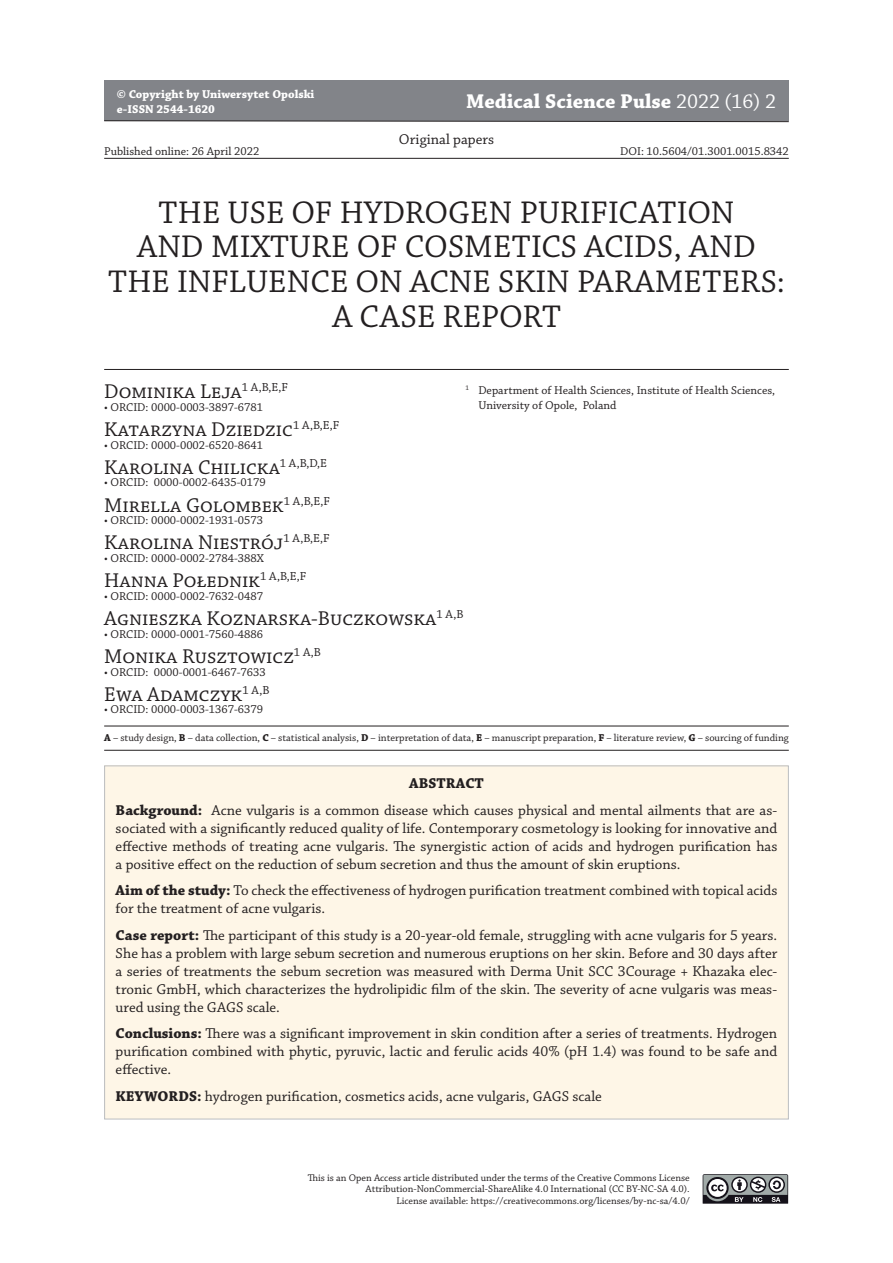
<style>
.page{position:relative;width:893px;height:1263px;background:#fff}
.page>*{position:absolute;margin:0;border:0;box-sizing:border-box;transform-origin:0 0}
.t1{font:33px/34.7px "Chaparral Pro";letter-spacing:.07em;color:#231f20}
.t2{font:21px "Chaparral Pro";color:#231f20}
.t3{font:700 21px "Chaparral Pro";color:#fff}
.t4{font:15px/18px "Chaparral Pro";color:#231f20;text-align:justify}
.t5{font:12px/14.4px "Chaparral Pro";color:#231f20}
.t6{font:700 12px/14.4px "Chaparral Pro";color:#fff}
.t7{font:10.5px "Chaparral Pro";color:#231f20}
.t8{font:10.2px/11.2px "Chaparral Pro";color:#231f20;text-align:right}
.s1{font-weight:400}
.s2{font-weight:700}
</style>
<div class="page">
<svg style="left:703px;top:1174px;width:85px;height:30px;background:#797a7d"></svg>
<div style="left:104px;top:81px;width:685px;height:40px;background:#828489"></div>
<svg style="left:104px;top:120px;width:685px;height:2px"></svg>
<hr style="left:104px;top:158px;width:685px;height:1px;background:#231f20">
<hr style="left:104px;top:369px;width:685px;height:1px;background:#231f20">
<hr style="left:104px;top:726px;width:685px;height:1px;background:#231f20">
<hr style="left:104px;top:750px;width:685px;height:1px;background:#231f20">
<div style="left:105px;top:766px;width:683px;height:353px;background:#fef6e7"></div>
<p class="t6" style="left:117px;top:88px;width:199px">© Copyright by Uniwersytet Opolski e-ISSN 2544-1620</p>
<h2 class="t3" style="left:466px;top:89px;width:311px">Medical Science Pulse <span class="s1">2022 (16) 2</span></h2>
<p class="t4" style="left:399px;top:131px;width:97px">Original papers</p>
<p class="t5" style="left:104px;top:144px;width:157px">Published online: 26 April 2022</p>
<p class="t5" style="left:620px;top:144px;width:170px">DOI: 10.5604/01.3001.0015.8342</p>
<h1 class="t1" style="left:137px;top:196px;width:490px;text-indent:21px">The use of hydrogen purification and mixture of cosmetics</h1>
<h1 class="t1" style="left:584px;top:231px;width:173px">acids, and</h1>
<h1 class="t1" style="left:108px;top:265px;width:324px">the influence on acn</h1>
<h1 class="t1" style="left:332px;top:265px;width:454px;text-indent:140px">e skin parameters: a case report</h1>
<h2 class="t2" style="left:104px;top:380px;width:184px">Dominika Leja<sup>1</sup> <sup>A,B,E,F</sup></h2>
<p class="t5" style="left:104px;top:400px;width:160px">• ORCID: 0000-0003-3897-6781</p>
<h2 class="t2" style="left:104px;top:418px;width:236px">Katarzyna Dziedzic<sup>1</sup> <sup>A,B,E,F</sup></h2>
<p class="t5" style="left:104px;top:438px;width:160px">• ORCID: 0000-0002-6520-8641</p>
<h2 class="t2" style="left:104px;top:456px;width:223px">Karolina Chilicka<sup>1</sup> <sup>A,B,D,E</sup></h2>
<p class="t5" style="left:104px;top:476px;width:163px">• ORCID: 0000-0002-6435-0179</p>
<h2 class="t2" style="left:104px;top:493px;width:226px">Mirella Golombek<sup>1</sup> <sup>A,B,E,F</sup></h2>
<p class="t5" style="left:104px;top:514px;width:160px">• ORCID: 0000-0002-1931-0573</p>
<h2 class="t2" style="left:104px;top:531px;width:226px">Karolina Niestrój<sup>1</sup> <sup>A,B,E,F</sup></h2>
<p class="t5" style="left:104px;top:551px;width:161px">• ORCID: 0000-0002-2784-388X</p>
<h2 class="t2" style="left:104px;top:569px;width:203px">Hanna Połednik<sup>1</sup> <sup>A,B,E,F</sup></h2>
<p class="t5" style="left:104px;top:589px;width:160px">• ORCID: 0000-0002-7632-0487</p>
<h2 class="t2" style="left:104px;top:607px;width:361px">Agnieszka Koznarska-Buczkowska<sup>1</sup> <sup>A,B</sup></h2>
<p class="t5" style="left:104px;top:627px;width:160px">• ORCID: 0000-0001-7560-4886</p>
<h2 class="t2" style="left:104px;top:645px;width:218px">Monika Rusztowicz<sup>1</sup> <sup>A,B</sup></h2>
<p class="t5" style="left:104px;top:665px;width:163px">• ORCID: 0000-0001-6467-7633</p>
<h2 class="t2" style="left:104px;top:682px;width:167px">Ewa Adamczyk<sup>1</sup> <sup>A,B</sup></h2>
<p class="t5" style="left:104px;top:703px;width:160px">• ORCID: 0000-0003-1367-6379</p>
<p class="t5" style="left:478px;top:384px;width:298px;text-indent:-13px"><sup>1</sup> Department of Health Sciences, Institute of Health Sciences,<br>University of Opole, Poland</p>
<p class="t7" style="left:104px;top:732px;width:686px"><span class="s2">A</span> – study design, <span class="s2">B</span> – data collection, <span class="s2">C</span> – statistical analysis, <span class="s2">D</span> – interpretation of data, <span class="s2">E</span> – manuscript preparation, <span class="s2">F</span> – literature review, <span class="s2">G</span> – sourcing of funding</p>
<p class="t4" style="left:116px;top:771px;width:663px;line-height:26.5px;text-align:center"><span class="s2">ABSTRACT<br>Background:</span> Acne vulgaris is a common disease which causes physical and mental ailments that are as-</p>
<p class="t4" style="left:116px;top:819px;width:663px">sociated with a significantly reduced quality of life. Contemporary cosmetology is looking for innovative and effective methods of treating acne vulgaris. The synergistic action of acids and hydrogen purification has a positive effect on the reduction of sebum secretion and thus the amount of skin eruptions.</p>
<p class="t4" style="left:116px;top:882px;width:663px"><span class="s2">Aim of the study:</span> To check the effectiveness of hydrogen purification treatment combined with topical acids for the treatment of acne vulgaris.</p>
<p class="t4" style="left:116px;top:926px;width:663px"><span class="s2">Case report:</span> The participant of this study is a 20-year-old female, struggling with acne vulgaris for 5 years.<br>She has a problem with large sebum secretion and numerous eruptions on her skin. Before and 30 days after a series of treatments the sebum secretion was measured with Derma Unit SCC 3Courage + Khazaka elec&shy;tronic GmbH, which characterizes the hydrolipidic film of the skin. The severity of acne vulgaris was meas&shy;ured using the GAGS scale.</p>
<p class="t4" style="left:116px;top:1025px;width:663px"><span class="s2">Conclusions:</span> There was a significant improvement in skin condition after a series of treatments. Hydrogen purification combined with phytic, pyruvic, lactic and ferulic acids 40% (pH 1.4) was found to be safe and effective.</p>
<p class="t4" style="left:116px;top:1087px;width:488px"><span class="s2">KEYWORDS:</span> hydrogen purification, cosmetics acids, acne vulgaris, GAGS scale</p>
<p class="t8" style="left:308px;top:1173px;width:384px">This is an Open Access article distributed under the terms of the Creative Commons License<br>Attribution-NonCommercial-ShareAlike 4.0 International (CC BY-NC-SA 4.0).<br>License available: https://creativecommons.org/licenses/by-nc-sa/4.0/</p>
</div>
